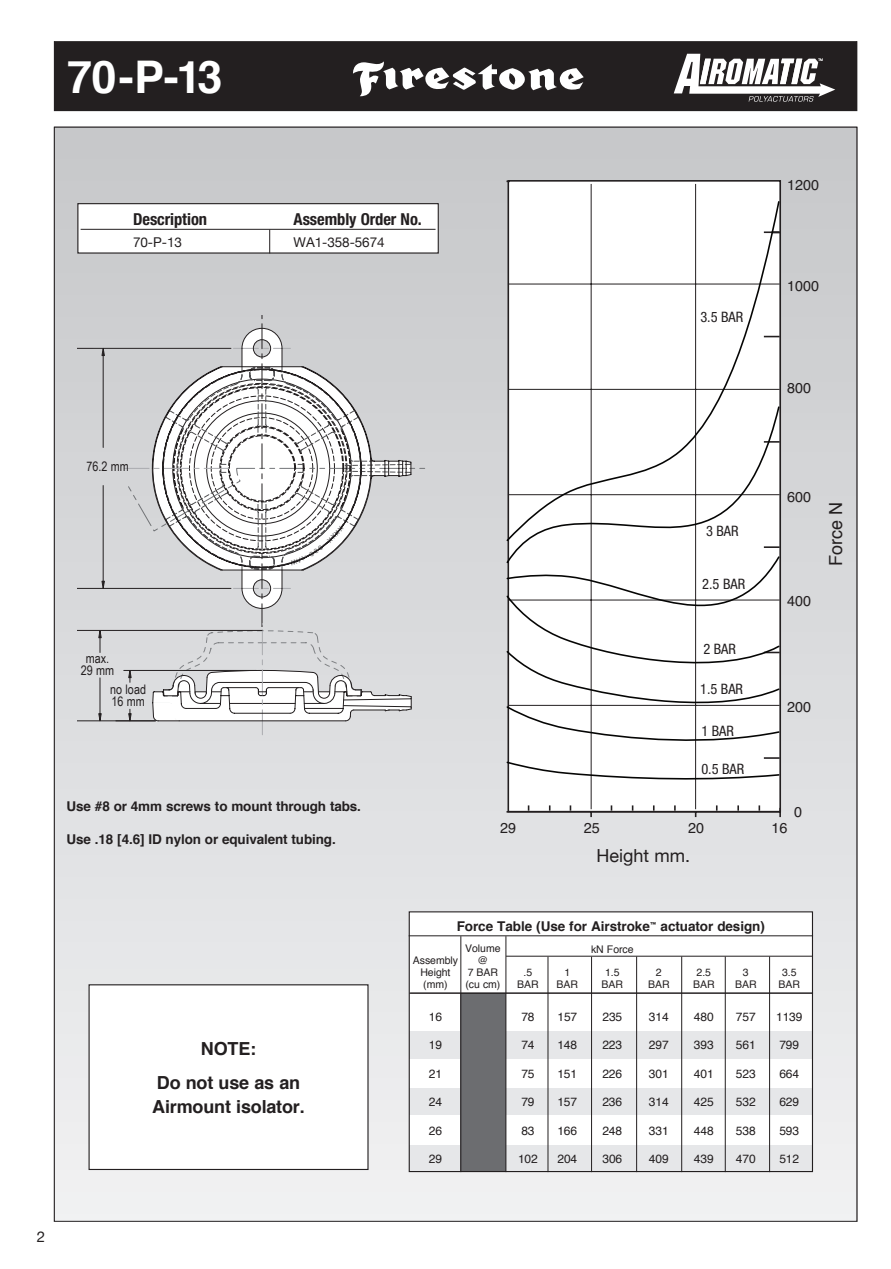
<style>
.page{position:relative;width:891px;height:1269px;background:#fff}
.page>*{position:absolute;margin:0;border:0;box-sizing:border-box;transform-origin:0 0}
.t1{font:700 45px "Helvetica";color:#fff}
.t2{font:700 18px/24px "Helvetica";letter-spacing:-.01em;color:#231f20}
.t3{font:18px "Helvetica Neue";color:#231f20}
.t4{font:18px "Helvetica";color:#231f20}
.t5{font:700 condensed 16.5px "Helvetica Neue";letter-spacing:-.005em;color:#231f20}
.t6{font:15px "Helvetica Neue";color:#231f20}
.t7{font:condensed 14.4px "Helvetica Neue";color:#231f20}
.t8{font:14.4px "Helvetica";color:#231f20}
.t9{font:700 13.5px "Helvetica";letter-spacing:-.01em;color:#231f20}
.t10{font:13.5px "Helvetica Neue";letter-spacing:-.005em;color:#231f20}
.t11{font:13.2px "Arial Narrow";color:#231f20}
.t12{font:12px "Helvetica";letter-spacing:-.005em;color:#231f20}
.t13{font:10.5px "Helvetica";letter-spacing:-.005em;color:#231f20}
</style>
<div class="page">
<div style="left:54px;top:42px;width:803px;height:69px;background:#231f20"></div>
<div style="left:54px;top:41px;width:803px;height:70px;border:1px solid #231f20"></div>
<div style="left:55px;top:127px;width:802px;height:1094px;background:linear-gradient(to bottom,#c6c7c9,#f1f1f2)"></div>
<div style="left:89px;top:985px;width:279px;height:184px;background:#fff"></div>
<div style="left:89px;top:984px;width:280px;height:186px;border:1px solid #231f20"></div>
<div style="left:409px;top:911px;width:404px;height:261px;background:#fff"></div>
<div style="left:410px;top:1031px;width:403px;height:28px;background:#e6e7e9"></div>
<div style="left:410px;top:1088px;width:403px;height:27px;background:#e6e7e9"></div>
<div style="left:410px;top:1145px;width:403px;height:27px;background:#e6e7e9"></div>
<div style="left:461px;top:993px;width:45px;height:179px;background:#6c6d70"></div>
<hr style="left:409px;top:935px;width:404px;height:1px;background:#231f20">
<hr style="left:460px;top:936px;width:1px;height:236px;background:#231f20">
<hr style="left:506px;top:936px;width:1px;height:236px;background:#231f20">
<hr style="left:548px;top:957px;width:1px;height:215px;background:#231f20">
<hr style="left:591px;top:957px;width:1px;height:215px;background:#231f20">
<hr style="left:636px;top:957px;width:1px;height:215px;background:#231f20">
<hr style="left:681px;top:957px;width:1px;height:215px;background:#231f20">
<hr style="left:725px;top:957px;width:1px;height:215px;background:#231f20">
<hr style="left:769px;top:957px;width:1px;height:215px;background:#231f20">
<hr style="left:506px;top:956px;width:306px;height:1px;background:#231f20">
<hr style="left:410px;top:993px;width:403px;height:1px;background:#231f20">
<div style="left:409px;top:911px;width:404px;height:261px;border:1px solid #231f20"></div>
<div style="left:78px;top:204px;width:360px;height:49px;background:#fff"></div>
<hr style="left:81px;top:229px;width:355px;height:1px;background:#231f20">
<div style="left:77px;top:203px;width:362px;height:51px;border:1px solid #231f20"></div>
<div style="left:509px;top:182px;width:272px;height:631px;background:#fff"></div>
<hr style="left:591px;top:184px;width:1px;height:625px;background:#231f20">
<hr style="left:695px;top:184px;width:1px;height:625px;background:#231f20">
<hr style="left:508px;top:811px;width:272px;height:2px;background:#231f20">
<svg style="left:549px;top:805px;width:2px;height:6px"></svg>
<svg style="left:674px;top:805px;width:2px;height:6px"></svg>
<svg style="left:653px;top:805px;width:2px;height:6px"></svg>
<svg style="left:716px;top:805px;width:2px;height:6px"></svg>
<svg style="left:737px;top:805px;width:2px;height:6px"></svg>
<svg style="left:779px;top:808px;width:2px;height:9px"></svg>
<svg style="left:505px;top:200px;width:276px;height:581px"></svg>
<hr style="left:77px;top:588px;width:154px;height:1px;background:#231f20">
<hr style="left:77px;top:348px;width:154px;height:1px;background:#231f20">
<hr style="left:103px;top:486px;width:1px;height:95px;background:#231f20">
<hr style="left:103px;top:356px;width:1px;height:91px;background:#231f20">
<svg style="left:102px;top:581px;width:3px;height:9px"></svg>
<svg style="left:102px;top:347px;width:3px;height:9px"></svg>
<hr style="left:77px;top:721px;width:79px;height:1px;background:#231f20">
<svg style="left:98px;top:629px;width:4px;height:94px"></svg>
<hr style="left:77px;top:630px;width:185px;height:1px;background:#231f20">
<svg style="left:269px;top:230px;width:1px;height:23px"></svg>
<svg style="left:353px;top:61px;width:231px;height:35px"></svg>
<svg style="left:674px;top:54px;width:161px;height:48px"></svg>
<svg style="left:124px;top:316px;width:304px;height:422px"></svg>
<p class="t1" style="left:67px;top:41px;width:157px">70-P-13</p>
<p class="t5" style="left:133px;top:209px;width:75px">Description</p>
<p class="t5" style="left:294px;top:209px;width:130px">Assembly Order No.</p>
<p class="t10" style="left:133px;top:233px;width:50px">70-P-13</p>
<p class="t10" style="left:294px;top:233px;width:93px">WA1-358-5674</p>
<p class="t7" style="left:700px;top:309px;width:44px">3.5 BAR</p>
<p class="t8" style="left:787px;top:173px;width:34px">1200</p>
<p class="t8" style="left:787px;top:275px;width:34px">1000</p>
<p class="t8" style="left:787px;top:377px;width:26px">800</p>
<p class="t11" style="left:87px;top:458px;width:44px">76.2 mm</p>
<p class="t11" style="left:86px;top:651px;width:25px">max.</p>
<p class="t11" style="left:81px;top:663px;width:35px">29 mm</p>
<p class="t11" style="left:110px;top:682px;width:37px">no load</p>
<p class="t11" style="left:111px;top:694px;width:35px">16 mm</p>
<p class="t9" style="left:67px;top:796px;width:296px">Use #8 or 4mm screws to mount through tabs.</p>
<p class="t9" style="left:67px;top:828px;width:271px">Use .18 [4.6] ID nylon or equivalent tubing.</p>
<p class="t2" style="left:201px;top:1036px;width:57px">NOTE:</p>
<p class="t2" style="left:152px;top:1071px;width:154px">Do not use as an<br>Airmount isolator.</p>
<p class="t7" style="left:706px;top:523px;width:34px">3 BAR</p>
<p class="t7" style="left:702px;top:575px;width:44px">2.5 BAR</p>
<p class="t7" style="left:703px;top:641px;width:34px">2 BAR</p>
<p class="t7" style="left:700px;top:681px;width:44px">1.5 BAR</p>
<p class="t7" style="left:701px;top:723px;width:34px">1 BAR</p>
<p class="t7" style="left:701px;top:760px;width:44px">0.5 BAR</p>
<p class="t8" style="left:787px;top:486px;width:26px">600</p>
<p class="t8" style="left:787px;top:590px;width:26px">400</p>
<p class="t8" style="left:787px;top:695px;width:26px">200</p>
<p class="t8" style="left:794px;top:801px;width:10px">0</p>
<p class="t8" style="left:500px;top:817px;width:18px">29</p>
<p class="t8" style="left:584px;top:817px;width:18px">25</p>
<p class="t8" style="left:688px;top:817px;width:18px">20</p>
<p class="t8" style="left:772px;top:817px;width:18px">16</p>
<p class="t3" style="left:596px;top:842px;width:95px">Height mm.</p>
<p class="t4" style="left:822px;top:566px;width:66px;rotate:-90deg">Force N</p>
<p class="t9" style="left:457px;top:916px;width:310px">Force Table (Use for Airstroke<sup>™</sup> actuator design)</p>
<p class="t13" style="left:465px;top:940px;width:37px">Volume</p>
<p class="t13" style="left:591px;top:942px;width:44px">kN Force</p>
<p class="t13" style="left:413px;top:952px;width:47px">Assembly</p>
<p class="t13" style="left:478px;top:952px;width:12px">@</p>
<p class="t13" style="left:420px;top:964px;width:32px">Height</p>
<p class="t13" style="left:468px;top:964px;width:32px">7 BAR</p>
<p class="t13" style="left:524px;top:964px;width:10px">.5</p>
<p class="t13" style="left:564px;top:964px;width:7px">1</p>
<p class="t13" style="left:605px;top:964px;width:16px">1.5</p>
<p class="t13" style="left:656px;top:964px;width:7px">2</p>
<p class="t13" style="left:697px;top:964px;width:16px">2.5</p>
<p class="t13" style="left:743px;top:964px;width:7px">3</p>
<p class="t13" style="left:782px;top:964px;width:16px">3.5</p>
<p class="t13" style="left:423px;top:976px;width:79px">(mm) (cu cm)</p>
<p class="t13" style="left:517px;top:976px;width:23px">BAR</p>
<p class="t13" style="left:557px;top:976px;width:23px">BAR</p>
<p class="t13" style="left:602px;top:976px;width:23px">BAR</p>
<p class="t13" style="left:648px;top:976px;width:23px">BAR</p>
<p class="t13" style="left:693px;top:976px;width:23px">BAR</p>
<p class="t13" style="left:735px;top:976px;width:23px">BAR</p>
<p class="t13" style="left:779px;top:976px;width:23px">BAR</p>
<p class="t12" style="left:429px;top:1007px;width:15px">16</p>
<p class="t12" style="left:521px;top:1007px;width:15px">78</p>
<p class="t12" style="left:557px;top:1007px;width:21px">157</p>
<p class="t12" style="left:602px;top:1007px;width:21px">235</p>
<p class="t12" style="left:649px;top:1007px;width:21px">314</p>
<p class="t12" style="left:694px;top:1007px;width:21px">480</p>
<p class="t12" style="left:736px;top:1007px;width:21px">757</p>
<p class="t12" style="left:776px;top:1007px;width:28px">1139</p>
<p class="t12" style="left:429px;top:1036px;width:15px">19</p>
<p class="t12" style="left:521px;top:1036px;width:15px">74</p>
<p class="t12" style="left:557px;top:1036px;width:21px">148</p>
<p class="t12" style="left:602px;top:1036px;width:21px">223</p>
<p class="t12" style="left:649px;top:1036px;width:21px">297</p>
<p class="t12" style="left:694px;top:1036px;width:21px">393</p>
<p class="t12" style="left:736px;top:1036px;width:21px">561</p>
<p class="t12" style="left:779px;top:1036px;width:21px">799</p>
<p class="t12" style="left:429px;top:1064px;width:15px">21</p>
<p class="t12" style="left:521px;top:1064px;width:15px">75</p>
<p class="t12" style="left:557px;top:1064px;width:21px">151</p>
<p class="t12" style="left:602px;top:1064px;width:21px">226</p>
<p class="t12" style="left:649px;top:1064px;width:21px">301</p>
<p class="t12" style="left:694px;top:1064px;width:21px">401</p>
<p class="t12" style="left:736px;top:1064px;width:21px">523</p>
<p class="t12" style="left:779px;top:1064px;width:21px">664</p>
<p class="t12" style="left:429px;top:1093px;width:15px">24</p>
<p class="t12" style="left:521px;top:1093px;width:15px">79</p>
<p class="t12" style="left:557px;top:1093px;width:21px">157</p>
<p class="t12" style="left:602px;top:1093px;width:21px">236</p>
<p class="t12" style="left:649px;top:1093px;width:21px">314</p>
<p class="t12" style="left:694px;top:1093px;width:21px">425</p>
<p class="t12" style="left:736px;top:1093px;width:21px">532</p>
<p class="t12" style="left:779px;top:1093px;width:21px">629</p>
<p class="t12" style="left:429px;top:1121px;width:15px">26</p>
<p class="t12" style="left:521px;top:1121px;width:15px">83</p>
<p class="t12" style="left:557px;top:1121px;width:21px">166</p>
<p class="t12" style="left:602px;top:1121px;width:21px">248</p>
<p class="t12" style="left:649px;top:1121px;width:21px">331</p>
<p class="t12" style="left:694px;top:1121px;width:21px">448</p>
<p class="t12" style="left:736px;top:1121px;width:21px">538</p>
<p class="t12" style="left:779px;top:1121px;width:21px">593</p>
<p class="t12" style="left:429px;top:1150px;width:15px">29</p>
<p class="t12" style="left:518px;top:1150px;width:21px">102</p>
<p class="t12" style="left:557px;top:1150px;width:21px">204</p>
<p class="t12" style="left:602px;top:1150px;width:21px">306</p>
<p class="t12" style="left:649px;top:1150px;width:21px">409</p>
<p class="t12" style="left:694px;top:1150px;width:21px">439</p>
<p class="t12" style="left:736px;top:1150px;width:21px">470</p>
<p class="t12" style="left:779px;top:1150px;width:21px">512</p>
<p class="t6" style="left:37px;top:1226px;width:10px">2</p>
</div>
